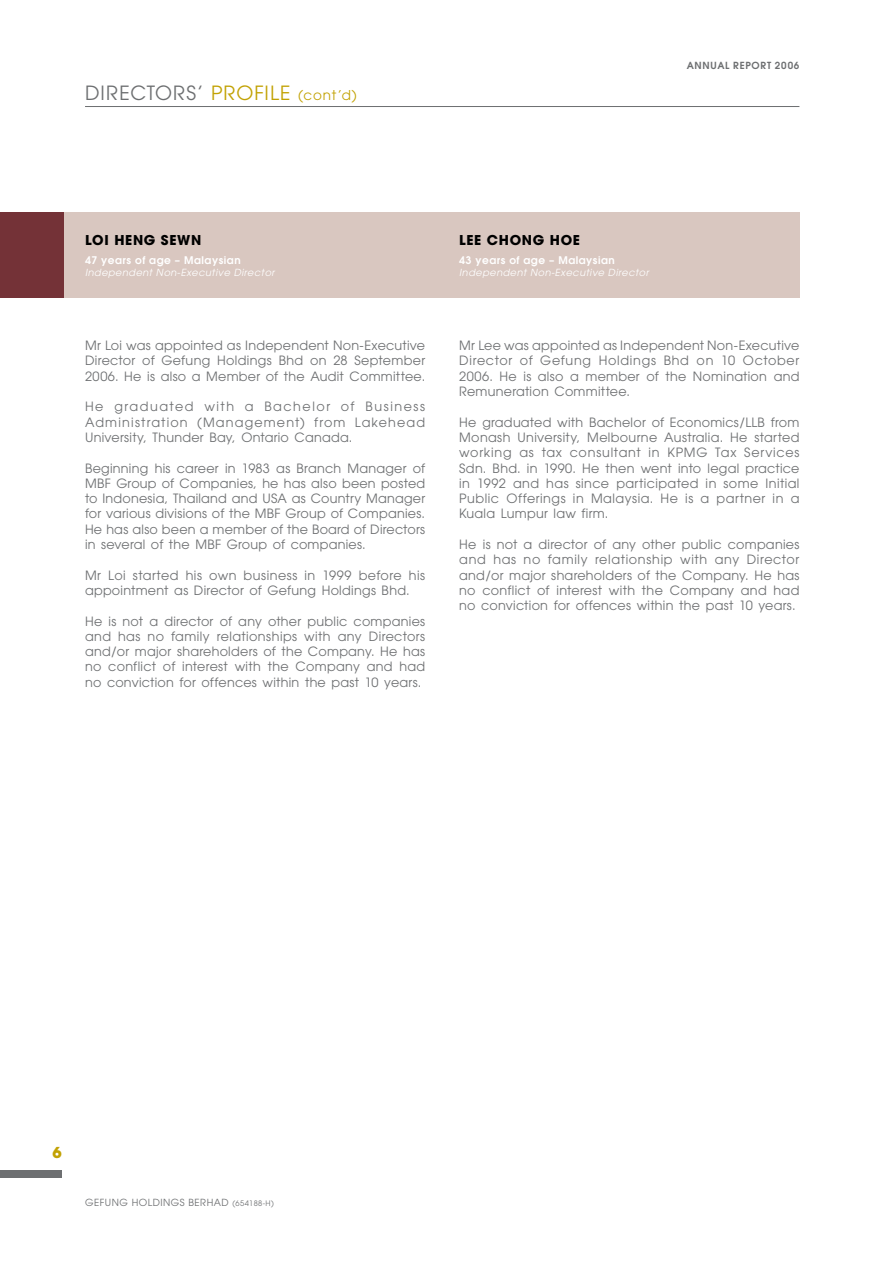
<style>
.page{position:relative;width:893px;height:1263px;background:#fff}
.page>*{position:absolute;margin:0;border:0;box-sizing:border-box;transform-origin:0 0}
.t1{font:19.5px "Avant Garde";letter-spacing:.055em;color:#6d6f71}
.t2{font:700 13.5px "Avant Garde";letter-spacing:.05em;color:#000}
.t3{font:12.75px/15.3px "Avant Garde";letter-spacing:.02em;color:#6d6f71;text-align:justify}
.t4{font:600 10.5px "Avant Garde";letter-spacing:.05em;color:#fff}
.t5{font:italic 9.75px "Avant Garde";letter-spacing:.05em;color:#fff}
.t6{font:9.75px "Avant Garde";letter-spacing:.05em;color:#6d6f71}
.t7{font:600 9.75px "Avant Garde";letter-spacing:.08em;color:#6d6f71}
.s1{color:#c2a204}
.s2{font-size:13.5px;color:#c2a204}
.s3{font-size:7.5px}
</style>
<div class="page">
<div style="left:0;top:1170px;width:62px;height:8px;background:#6d6f71"></div>
<hr style="left:85px;top:106px;width:714px;height:1px;background:#6d6f71">
<div style="left:0;top:213px;width:799px;height:85px;background:#d9c7c0"></div>
<div style="left:0;top:213px;width:64px;height:85px;background:#743237"></div>
<h1 class="t1" style="left:85px;top:82px;width:273px">DIRECTORS’ <span class="s1">PROFILE</span> <span class="s2">(cont’d)</span></h1>
<p class="t7" style="left:687px;top:59px;width:114px">ANNUAL REPORT 2006</p>
<p class="t2" style="left:85px;top:232px;width:118px">LOI HENG SEWN</p>
<p class="t4" style="left:85px;top:253px;width:157px">47 years of age – Malaysian</p>
<p class="t5" style="left:85px;top:266px;width:191px">Independent Non-Executive Director</p>
<p class="t3" style="left:85px;top:338px;width:342px">Mr Loi was appointed as Independent Non-Executive Director of Gefung Holdings Bhd on 28 September 2006. He is also a Member of the Audit Committee.</p>
<p class="t3" style="left:85px;top:399px;width:342px">He graduated with a Bachelor of Business Administration (Management) from Lakehead University, Thunder Bay, Ontario Canada.</p>
<p class="t3" style="left:85px;top:460px;width:342px">Beginning his career in 1983 as Branch Manager of MBF Group of Companies, he has also been posted to Indonesia, Thailand and USA as Country Manager for various divisions of the MBF Group of Companies.<br>He has also been a member of the Board of Directors in several of the MBF Group of companies.</p>
<p class="t3" style="left:85px;top:567px;width:342px">Mr Loi started his own business in 1999 before his appointment as Director of Gefung Holdings Bhd.</p>
<p class="t3" style="left:85px;top:613px;width:342px">He is not a director of any other public companies and has no family relationships with any Directors and/or major shareholders of the Company. He has no conflict of interest with the Company and had no conviction for offences within the past 10 years.</p>
<p class="t2" style="left:459px;top:232px;width:122px">LEE CHONG HOE</p>
<p class="t4" style="left:459px;top:253px;width:157px">43 years of age – Malaysian</p>
<p class="t5" style="left:459px;top:266px;width:191px">Independent Non-Executive Director</p>
<p class="t3" style="left:459px;top:338px;width:342px">Mr Lee was appointed as Independent Non-Executive Director of Gefung Holdings Bhd on 10 October 2006. He is also a member of the Nomination and Remuneration Committee.</p>
<p class="t3" style="left:459px;top:414px;width:342px">He graduated with Bachelor of Economics/LLB from Monash University, Melbourne Australia. He started working as tax consultant in KPMG Tax Services Sdn. Bhd. in 1990. He then went into legal practice in 1992 and has since participated in some Initial Public Offerings in Malaysia. He is a partner in a Kuala Lumpur law firm.</p>
<p class="t3" style="left:459px;top:537px;width:342px">He is not a director of any other public companies and has no family relationship with any Director and/or major shareholders of the Company. He has no conflict of interest with the Company and had no conviction for offences within the past 10 years.</p>
<p class="t6" style="left:85px;top:1197px;width:190px">GEFUNG HOLDINGS BERHAD <span class="s3">(654188-H)</span></p>
</div>
